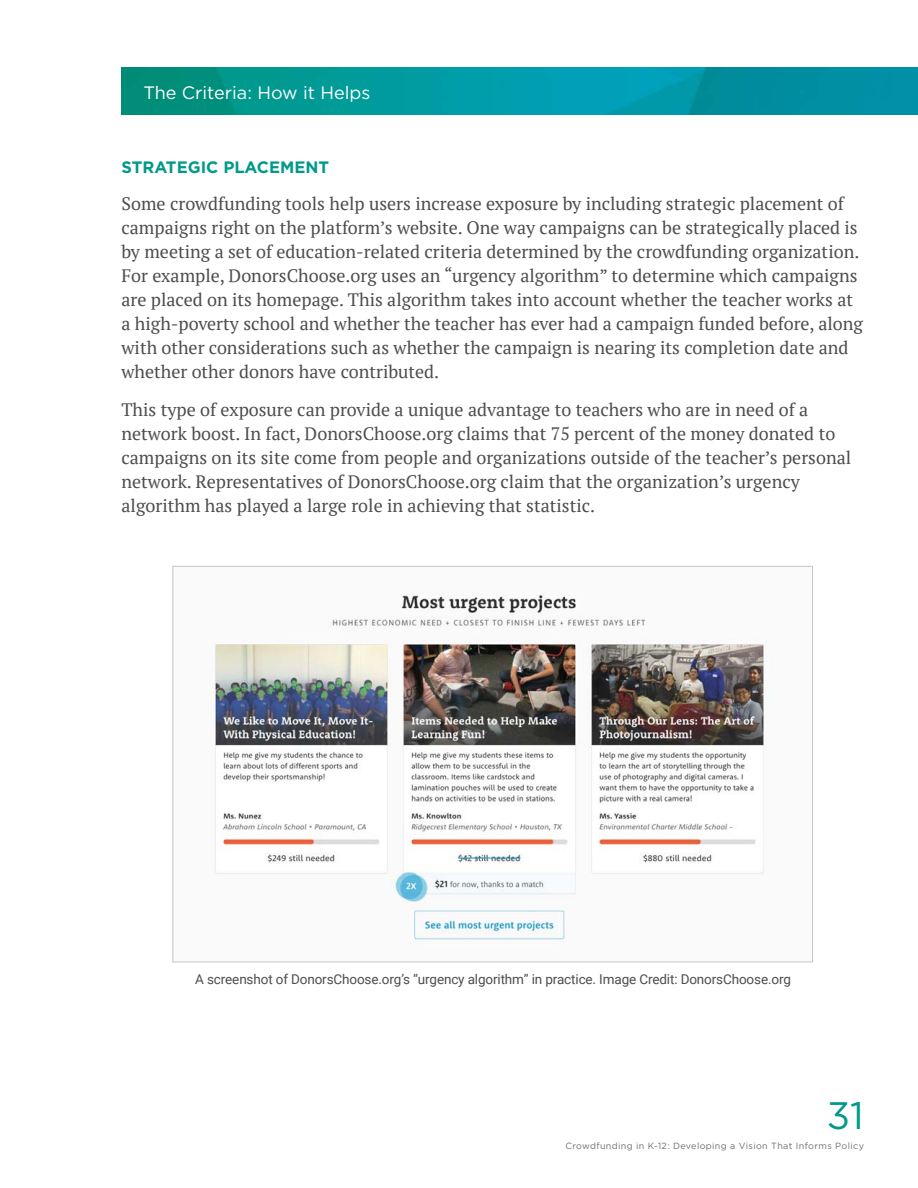
<style>
.page{position:relative;width:918px;height:1188px;background:#fff}
.page>*{position:absolute;margin:0;border:0;box-sizing:border-box;transform-origin:0 0}
.t1{font:38.25px "Gotham HTF";color:#00998a}
.body_copy_2{font:18px/24px "PT Serif";color:#4d4d4f}
.t2{font:18px "Gotham HTF";color:#fff}
.subhead{font:700 16.5px "Gotham HTF";color:#00998a}
.t3{font:13.5px "Roboto";letter-spacing:-.01em;color:#4d4d4f}
.t4{font:9px "Gotham HTF";letter-spacing:.04em;color:#6d6e71}
</style>
<div class="page">
<img style="left:122px;top:68px;width:796px;height:46px">
<img style="left:209px;top:593px;width:555px;height:351px">
<p class="t2" style="left:143px;top:82px;width:229px">The Criteria: How it Helps</p>
<p class="subhead" style="left:122px;top:157px;width:209px">STRATEGIC PLACEMENT</p>
<p class="body_copy_2" style="left:122px;top:192px;width:743px">Some crowdfunding tools help users increase exposure by including strategic placement of campaigns right on the platform’s website. One way campaigns can be strategically placed is by meeting a set of education-related criteria determined by the crowdfunding organization.<br>For example, DonorsChoose.org uses an “urgency algorithm” to determine which campaigns are placed on its homepage. This algorithm takes into account whether the teacher works at a high-poverty school and whether the teacher has ever had a campaign funded before, along with other considerations such as whether the campaign is nearing its completion date and whether other donors have contributed.</p>
<p class="body_copy_2" style="left:122px;top:397px;width:731px">This type of exposure can provide a unique advantage to teachers who are in need of a network boost. In fact, DonorsChoose.org claims that 75 percent of the money donated to campaigns on its site come from people and organizations outside of the teacher’s personal network. Representatives of DonorsChoose.org claim that the organization’s urgency algorithm has played a large role in achieving that statistic.</p>
<p class="t3" style="left:195px;top:970px;width:597px">A screenshot of DonorsChoose.org’s “urgency algorithm” in practice. Image Credit: DonorsChoose.org</p>
<h1 class="t1" style="left:827px;top:1095px;width:39px">31</h1>
<p class="t4" style="left:565px;top:1140px;width:300px">Crowdfunding in K-12: Developing a Vision That Informs Policy</p>
</div>
